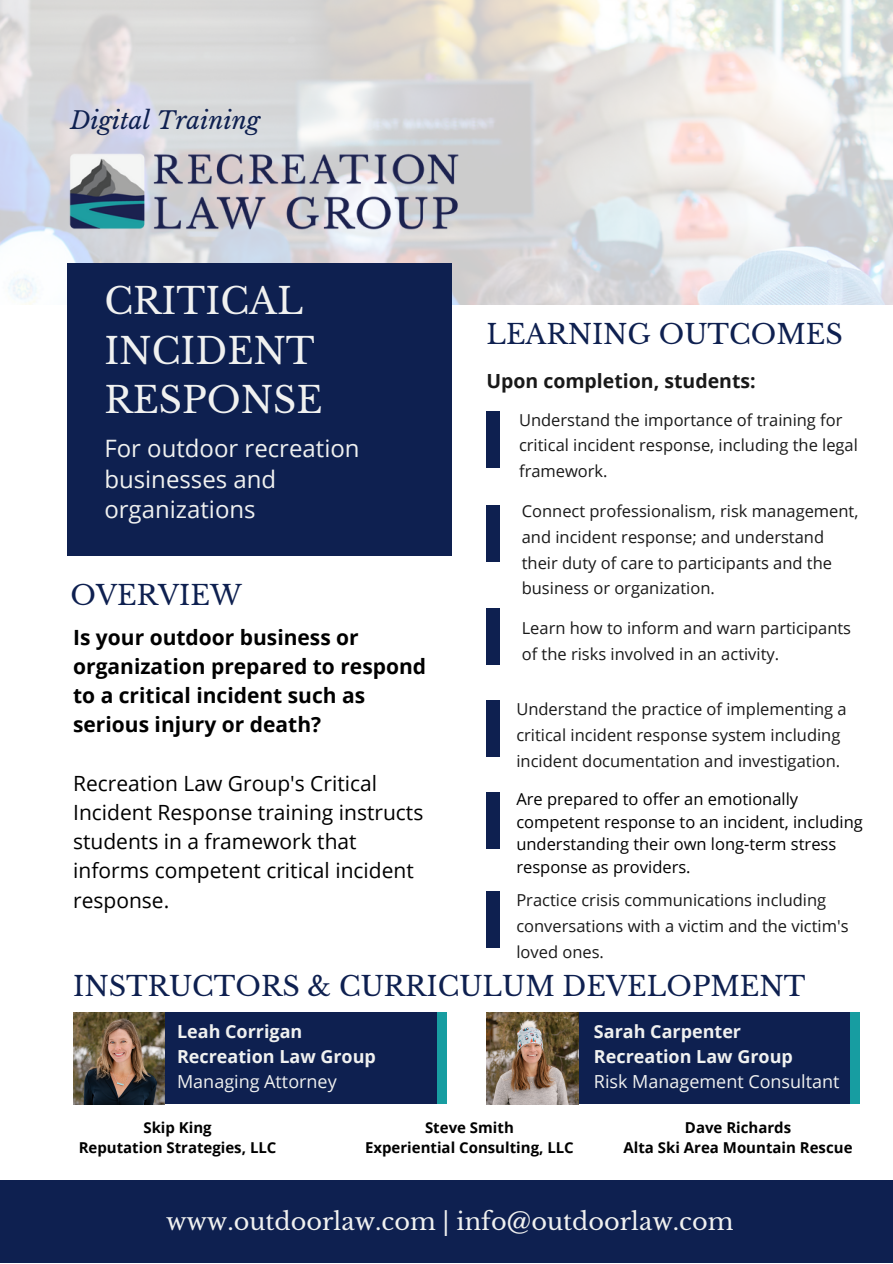
<style>
.page{position:relative;width:893px;height:1264px;background:#fff}
.page>*{position:absolute;margin:0;border:0;box-sizing:border-box;transform-origin:0 0}
.t1{font:36px/49.5px "Libre Baskerville";color:#f0f1f0}
.t2{font:27px "Libre Baskerville";color:#0e2050}
.t3{font:24px/30.3px "Open Sans";color:#f0f1f0}
.t4{font:24px "Libre Baskerville";color:#f0f1f0}
.t5{font:italic 24px "Libre Baskerville";color:#0e2050}
.t6{font:21px/29.2px "Open Sans";color:#000}
.t7{font:700 21px/29.2px "Open Sans";color:#000}
.t8{font:700 19.5px "Open Sans";color:#191919}
.t9{font:700 18px/24.8px "Open Sans";color:#f0f1f0}
.t10{font:18px "Open Sans";color:#f0f1f0}
.t11{font:16.5px/25.8px "Open Sans";color:#191919}
.t12{font:16.5px/22.5px "Open Sans";color:#000}
.t13{font:700 15px/20.2px "Open Sans";color:#000;text-align:center}
</style>
<div class="page">
<img style="left:0;top:0;width:892px;height:304px">
<div style="left:67px;top:263px;width:385px;height:292px;background:#0e2050"></div>
<div style="left:0;top:1180px;width:892px;height:82px;background:#0e2050"></div>
<img style="left:59px;top:138px;width:410px;height:108px">
<div style="left:486px;top:411px;width:14px;height:56px;background:#0e2050"></div>
<div style="left:73px;top:1012px;width:364px;height:92px;background:#0e2050"></div>
<div style="left:437px;top:1012px;width:9px;height:92px;background:#179da1"></div>
<img style="left:73px;top:1012px;width:92px;height:92px">
<div style="left:486px;top:1012px;width:364px;height:92px;background:#0e2050"></div>
<div style="left:850px;top:1012px;width:9px;height:92px;background:#179da1"></div>
<img style="left:486px;top:1012px;width:92px;height:92px">
<div style="left:486px;top:505px;width:14px;height:56px;background:#0e2050"></div>
<div style="left:486px;top:608px;width:14px;height:56px;background:#0e2050"></div>
<div style="left:486px;top:700px;width:14px;height:56px;background:#0e2050"></div>
<div style="left:486px;top:792px;width:14px;height:56px;background:#0e2050"></div>
<div style="left:486px;top:891px;width:14px;height:57px;background:#0e2050"></div>
<h3 class="t5" style="left:70px;top:105px;width:191px">Digital Training</h3>
<h1 class="t1" style="left:104px;top:277px;width:220px">CRITICAL<br>INCIDENT<br>RESPONSE</h1>
<h3 class="t3" style="left:104px;top:432px;width:257px">For outdoor recreation businesses and organizations</h3>
<h2 class="t2" style="left:70px;top:579px;width:173px">OVERVIEW</h2>
<p class="t7" style="left:73px;top:621px;width:354px">Is your outdoor business or organization prepared to respond to a critical incident such as serious injury or death?</p>
<p class="t6" style="left:73px;top:768px;width:351px">Recreation Law Group's Critical<br>Incident Response training instructs students in a framework that informs competent critical incident response.</p>
<h2 class="t2" style="left:486px;top:318px;width:358px">LEARNING OUTCOMES</h2>
<p class="t8" style="left:486px;top:367px;width:271px">Upon completion, students:</p>
<p class="t11" style="left:519px;top:406px;width:340px">Understand the importance of training for critical incident response, including the legal framework.</p>
<p class="t11" style="left:521px;top:497px;width:338px">Connect professionalism, risk management, and incident response; and understand their duty of care to participants and the business or organization.</p>
<p class="t11" style="left:521px;top:615px;width:331px">Learn how to inform and warn participants of the risks involved in an activity.</p>
<p class="t11" style="left:516px;top:695px;width:332px">Understand the practice of implementing a critical incident response system including incident documentation and investigation.</p>
<p class="t12" style="left:516px;top:787px;width:348px">Are prepared to offer an emotionally competent response to an incident, including understanding their own long-term stress response as providers.</p>
<p class="t11" style="left:516px;top:887px;width:333px">Practice crisis communications including conversations with a victim and the victim's loved ones.</p>
<h2 class="t2" style="left:73px;top:969px;width:733px">INSTRUCTORS &amp; CURRICULUM DEVELOPMENT</h2>
<p class="t9" style="left:177px;top:1018px;width:200px">Leah Corrigan<br>Recreation Law Group</p>
<p class="t10" style="left:177px;top:1068px;width:161px">Managing Attorney</p>
<p class="t13" style="left:79px;top:1117px;width:199px">Skip King<br>Reputation Strategies, LLC</p>
<p class="t13" style="left:365px;top:1117px;width:210px">Steve Smith<br>Experiential Consulting, LLC</p>
<p class="t9" style="left:594px;top:1018px;width:200px">Sarah Carpenter<br>Recreation Law Group</p>
<p class="t10" style="left:594px;top:1068px;width:247px">Risk Management Consultant</p>
<p class="t13" style="left:623px;top:1117px;width:230px">Dave Richards<br>Alta Ski Area Mountain Rescue</p>
<h3 class="t4" style="left:166px;top:1206px;width:569px">www.outdoorlaw.com | info@outdoorlaw.com</h3>
</div>
